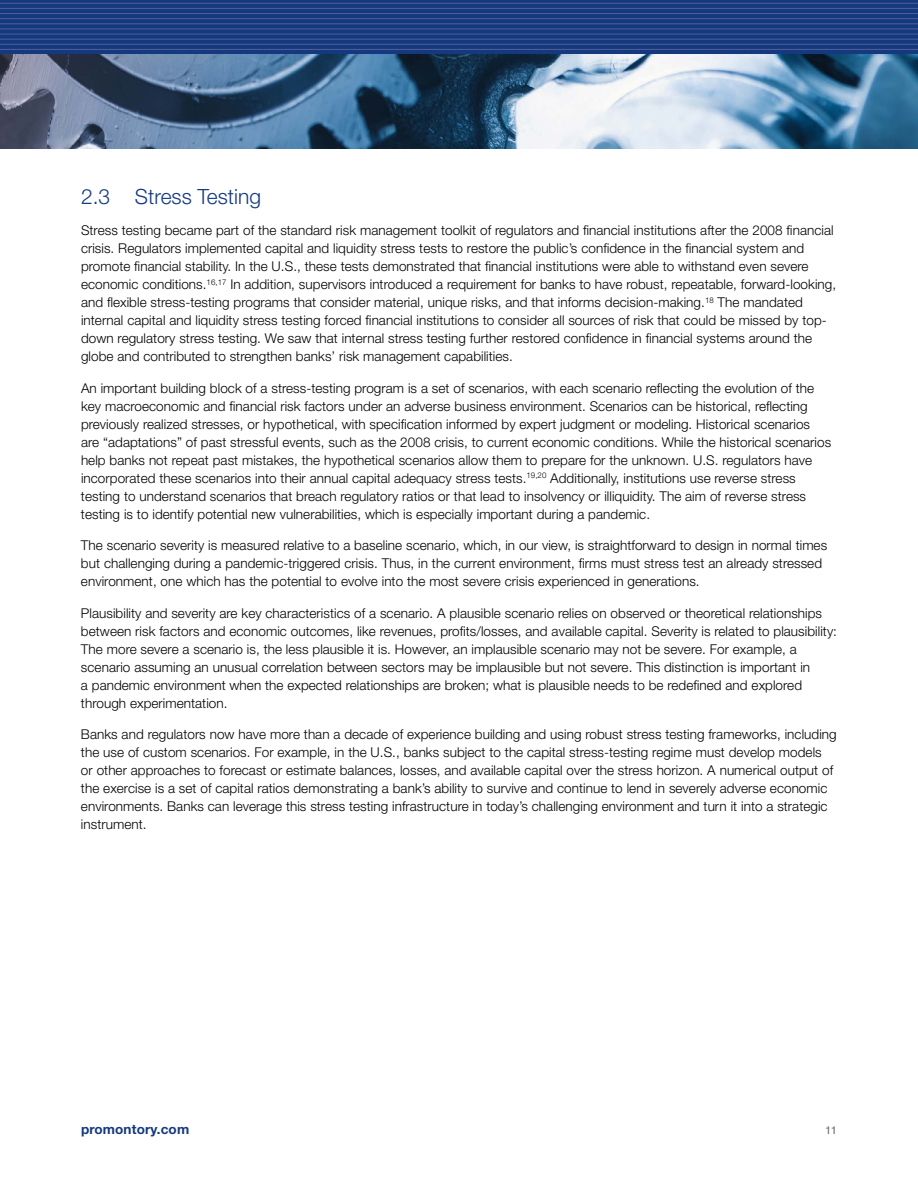
<style>
.page{position:relative;width:918px;height:1188px;background:#fff}
.page>*{position:absolute;margin:0;border:0;box-sizing:border-box;transform-origin:0 0}
.t1{font:300 21px "Helvetica Neue LT Std";color:#15397f}
.t2{font:300 13.5px/18px "Helvetica Neue LT Std";letter-spacing:.005em;color:#000}
.t3{font:700 13.5px "Helvetica Neue LT Std";letter-spacing:.01em;color:#15397f}
.t4{font:11.25px "Helvetica";color:#696b73}
</style>
<div class="page">
<div style="left:0;top:0;width:918px;height:80px;background:#15397f"></div>
<hr style="left:0;top:3px;width:918px;height:1px;background:#515e98">
<hr style="left:0;top:39px;width:918px;height:1px;background:#515e98">
<hr style="left:0;top:8px;width:918px;height:1px;background:#515e98">
<hr style="left:0;top:44px;width:918px;height:1px;background:#515e98">
<hr style="left:0;top:13px;width:918px;height:1px;background:#515e98">
<hr style="left:0;top:49px;width:918px;height:1px;background:#515e98">
<hr style="left:0;top:18px;width:918px;height:1px;background:#515e98">
<hr style="left:0;top:23px;width:918px;height:1px;background:#515e98">
<hr style="left:0;top:29px;width:918px;height:1px;background:#515e98">
<hr style="left:0;top:34px;width:918px;height:1px;background:#515e98">
<img style="left:0;top:54px;width:918px;height:94px">
<h1 class="t1" style="left:81px;top:184px;width:182px">2.3 Stress Testing</h1>
<p class="t2" style="left:81px;top:221px;width:757px">Stress testing became part of the standard risk management toolkit of regulators and financial institutions after the 2008 financial crisis. Regulators implemented capital and liquidity stress tests to restore the public’s confidence in the financial system and promote financial stability. In the U.S., these tests demonstrated that financial institutions were able to withstand even severe economic conditions.<sup>16,17</sup> In addition, supervisors introduced a requirement for banks to have robust, repeatable, forward-looking, and flexible stress-testing programs that consider material, unique risks, and that informs decision-making.<sup>18</sup> The mandated internal capital and liquidity stress testing forced financial institutions to consider all sources of risk that could be missed by top&shy;down regulatory stress testing. We saw that internal stress testing further restored confidence in financial systems around the globe and contributed to strengthen banks’ risk management capabilities.</p>
<p class="t2" style="left:81px;top:379px;width:752px">An important building block of a stress-testing program is a set of scenarios, with each scenario reflecting the evolution of the key macroeconomic and financial risk factors under an adverse business environment. Scenarios can be historical, reflecting previously realized stresses, or hypothetical, with specification informed by expert judgment or modeling. Historical scenarios are “adaptations” of past stressful events, such as the 2008 crisis, to current economic conditions. While the historical scenarios help banks not repeat past mistakes, the hypothetical scenarios allow them to prepare for the unknown. U.S. regulators have incorporated these scenarios into their annual capital adequacy stress tests.<sup>19,20</sup> Additionally, institutions use reverse stress testing to understand scenarios that breach regulatory ratios or that lead to insolvency or illiquidity. The aim of reverse stress testing is to identify potential new vulnerabilities, which is especially important during a pandemic.</p>
<p class="t2" style="left:81px;top:536px;width:748px">The scenario severity is measured relative to a baseline scenario, which, in our view, is straightforward to design in normal times but challenging during a pandemic-triggered crisis. Thus, in the current environment, firms must stress test an already stressed environment, one which has the potential to evolve into the most severe crisis experienced in generations.</p>
<p class="t2" style="left:81px;top:604px;width:758px">Plausibility and severity are key characteristics of a scenario. A plausible scenario relies on observed or theoretical relationships between risk factors and economic outcomes, like revenues, profits/losses, and available capital. Severity is related to plausibility:<br>The more severe a scenario is, the less plausible it is. However, an implausible scenario may not be severe. For example, a scenario assuming an unusual correlation between sectors may be implausible but not severe. This distinction is important in<br>a pandemic environment when the expected relationships are broken; what is plausible needs to be redefined and explored through experimentation.</p>
<p class="t2" style="left:81px;top:725px;width:757px">Banks and regulators now have more than a decade of experience building and using robust stress testing frameworks, including the use of custom scenarios. For example, in the U.S., banks subject to the capital stress-testing regime must develop models or other approaches to forecast or estimate balances, losses, and available capital over the stress horizon. A numerical output of the exercise is a set of capital ratios demonstrating a bank’s ability to survive and continue to lend in severely adverse economic environments. Banks can leverage this stress testing infrastructure in today’s challenging environment and turn it into a strategic instrument.</p>
<p class="t3" style="left:81px;top:1121px;width:110px">promontory.com</p>
<p class="t4" style="left:825px;top:1121px;width:13px">11</p>
</div>
